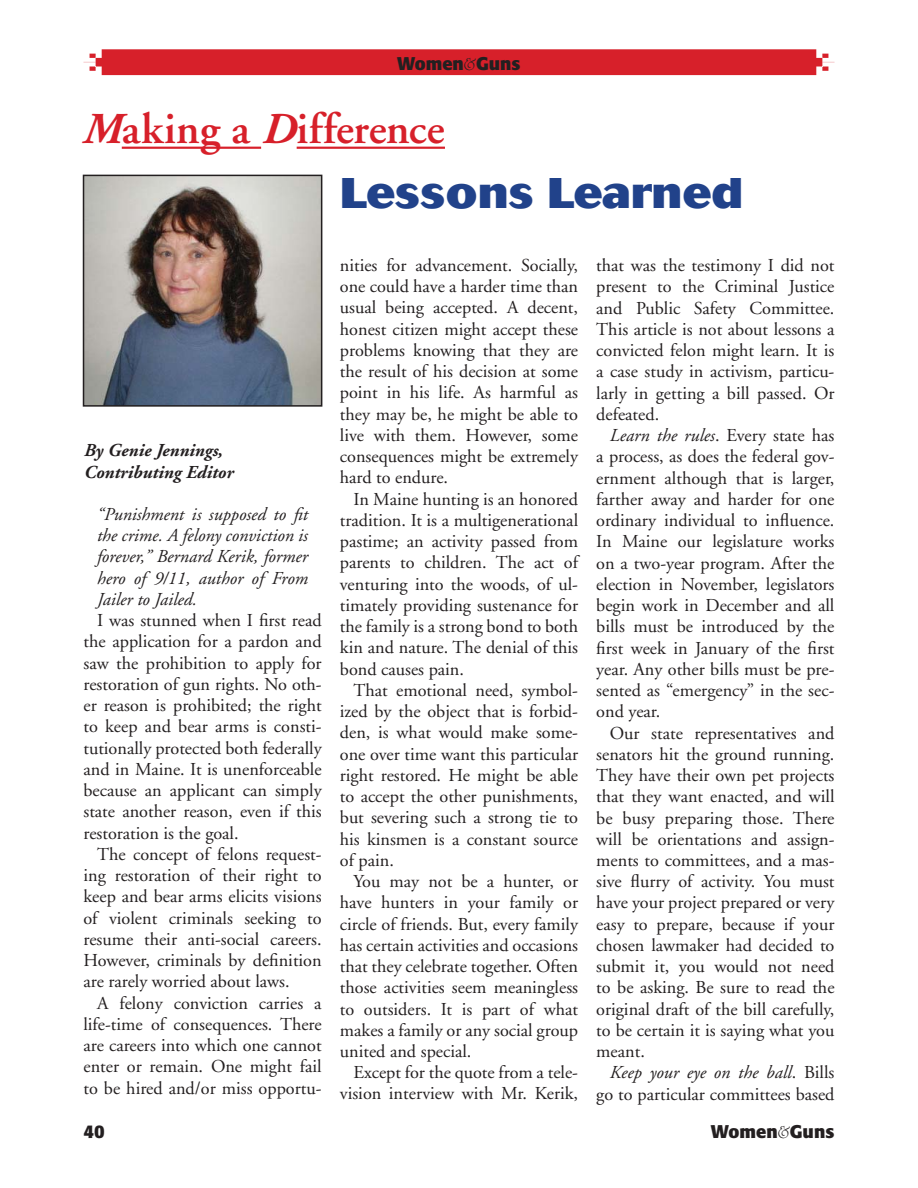
<style>
.page{position:relative;width:918px;height:1188px;background:#fff}
.page>*{position:absolute;margin:0;border:0;box-sizing:border-box;transform-origin:0 0}
.t1{font:600 43.95px "Adobe Garamond";letter-spacing:.005em;color:#d7202a}
.t2{font:800 42.45px "Cosmos";color:#21428a;scale:1.06 1}
.t3{font:18.15px/21.3px "Adobe Garamond";color:#231f20;text-align:justify}
.t4{font:italic 18.15px/21.3px "Adobe Garamond";color:#231f20;text-align:justify}
.t5{font:italic 700 18.15px/21.3px "Adobe Garamond";color:#231f20}
.t6{font:700 18.15px "Formata";color:#231f20}
.s1{font-family:"University Roman";font-weight:400}
.s2{font-weight:700;font-style:italic}
.s3{font-style:italic}
</style>
<div class="page">
<img style="left:86px;top:178px;width:233px;height:226px">
<div style="left:83px;top:175px;width:239px;height:232px;border:2px solid #231f20"></div>
<hr style="left:122px;top:147px;width:139px;height:2px;background:#d7202a">
<hr style="left:297px;top:147px;width:148px;height:2px;background:#d7202a">
<svg style="left:83px;top:49px;width:752px;height:26px;background:#d82a34"></svg>
<p class="t6" style="left:397px;top:55px;width:125px">Women<span class="s1">&amp;</span>Guns</p>
<h1 class="t1" style="left:82px;top:112px;width:364px"><span class="s2">M</span>aking a <span class="s2">D</span>ifference</h1>
<h2 class="t2" style="left:340px;top:178px;width:382px">Lessons Learned</h2>
<p class="t5" style="left:83px;top:442px;width:151px">By Genie Jennings,<br>Contributing Editor</p>
<p class="t4" style="left:97px;top:505px;width:212px">“Punishment is supposed to fit the crime. A felony conviction is forever,” Bernard Kerik, former hero of 9/11, author of From Jailer to Jailed.</p>
<p class="t3" style="left:83px;top:611px;width:240px;text-indent:14px">I was stunned when I first read the application for a pardon and saw the prohibition to apply for restoration of gun rights. No oth&shy;er reason is prohibited; the right to keep and bear arms is consti&shy;tutionally protected both federally and in Maine. It is unenforceable because an applicant can simply state another reason, even if this restoration is the goal.</p>
<p class="t3" style="left:83px;top:845px;width:240px;text-indent:14px">The concept of felons request&shy;ing restoration of their right to keep and bear arms elicits visions of violent criminals seeking to resume their anti-social careers.<br>However, criminals by definition are rarely worried about laws.</p>
<p class="t3" style="left:83px;top:994px;width:240px;text-indent:14px">A felony conviction carries a life-time of consequences. There are careers into which one cannot enter or remain. One might fail to be hired and/or miss opportu-</p>
<p class="t3" style="left:340px;top:256px;width:240px">nities for advancement. Socially, one could have a harder time than usual being accepted. A decent, honest citizen might accept these problems knowing that they are the result of his decision at some point in his life. As harmful as they may be, he might be able to live with them. However, some consequences might be extremely hard to endure.</p>
<p class="t3" style="left:340px;top:490px;width:240px;text-indent:14px">In Maine hunting is an honored tradition. It is a multigenerational pastime; an activity passed from parents to children. The act of venturing into the woods, of ul&shy;timately providing sustenance for the family is a strong bond to both kin and nature. The denial of this bond causes pain.</p>
<p class="t3" style="left:340px;top:681px;width:240px;text-indent:14px">That emotional need, symbol&shy;ized by the object that is forbid&shy;den, is what would make some&shy;one over time want this particular right restored. He might be able to accept the other punishments, but severing such a strong tie to his kinsmen is a constant source of pain.</p>
<p class="t3" style="left:340px;top:872px;width:240px;text-indent:14px">You may not be a hunter, or have hunters in your family or circle of friends. But, every family has certain activities and occasions that they celebrate together. Often those activities seem meaningless to outsiders. It is part of what makes a family or any social group united and special.</p>
<p class="t3" style="left:340px;top:1064px;width:240px;text-align:right">Except for the quote from a tele&shy;vision interview with Mr. Kerik,</p>
<p class="t3" style="left:596px;top:256px;width:240px">that was the testimony I did not present to the Criminal Justice and Public Safety Committee.<br>This article is not about lessons a convicted felon might learn. It is a case study in activism, particu&shy;larly in getting a bill passed. Or defeated.</p>
<p class="t3" style="left:596px;top:426px;width:240px;text-indent:14px"><span class="s3">Learn the rules</span>. Every state has a process, as does the federal gov&shy;ernment although that is larger, farther away and harder for one ordinary individual to influence.<br>In Maine our legislature works on a two-year program. After the election in November, legislators begin work in December and all bills must be introduced by the first week in January of the first year. Any other bills must be pre&shy;sented as “emergency” in the sec&shy;ond year.</p>
<p class="t3" style="left:596px;top:724px;width:240px;text-indent:14px">Our state representatives and senators hit the ground running.<br>They have their own pet projects that they want enacted, and will be busy preparing those. There will be orientations and assign&shy;ments to committees, and a mas&shy;sive flurry of activity. You must have your project prepared or very easy to prepare, because if your chosen lawmaker had decided to submit it, you would not need to be asking. Be sure to read the original draft of the bill carefully, to be certain it is saying what you meant.</p>
<p class="t3" style="left:596px;top:1064px;width:240px;text-align:right"><span class="s3">Keep your eye on the ball</span>. Bills go to particular committees based</p>
<p class="t6" style="left:83px;top:1123px;width:23px">40</p>
<p class="t6" style="left:711px;top:1123px;width:125px">Women<span class="s1">&amp;</span>Guns</p>
</div>
